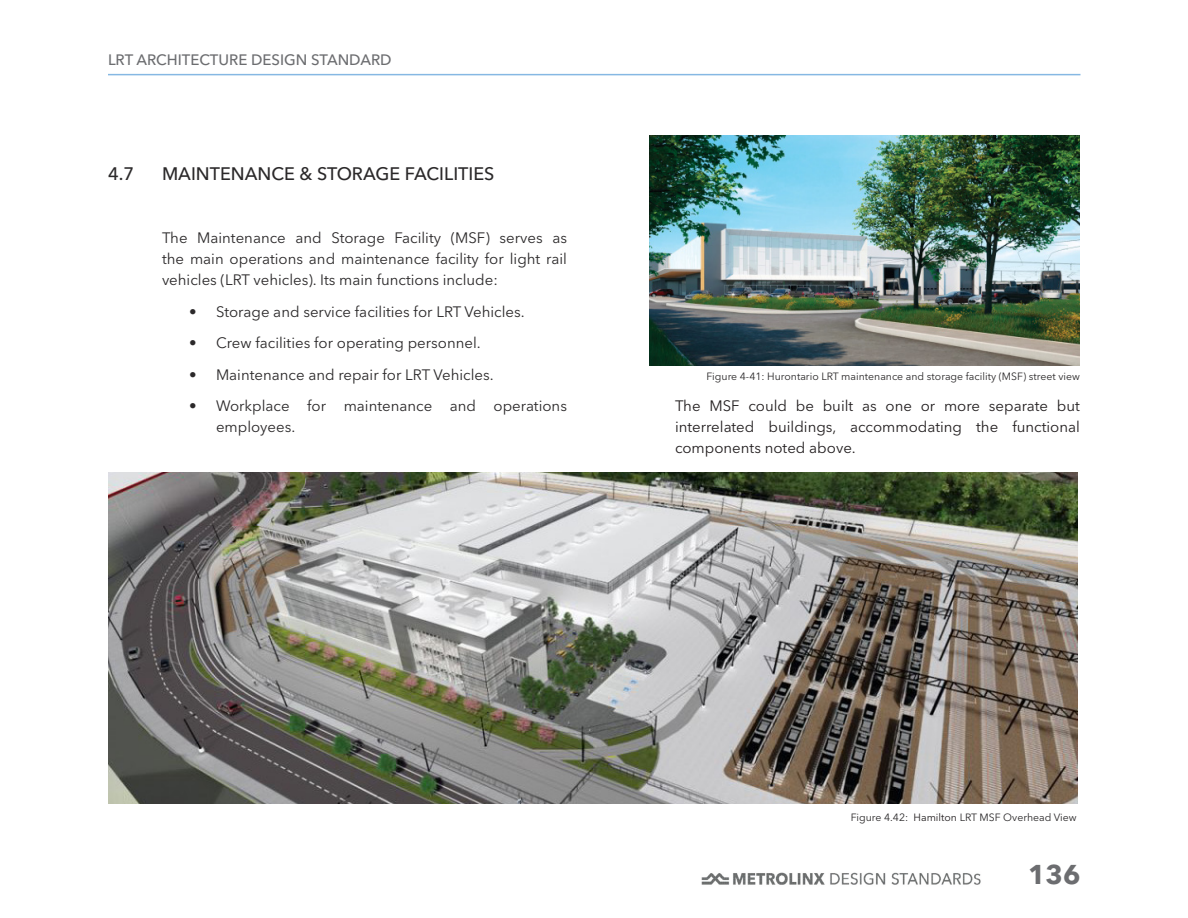
<style>
.page{position:relative;width:1188px;height:918px;background:#fff}
.page>*{position:absolute;margin:0;border:0;box-sizing:border-box;transform-origin:0 0}
.t1{font:700 27px "Avenir Next LT Pro";color:#6c6d70}
.t2{font:500 18px "Avenir Next LT Pro";color:#2b292a}
.Body_-_Indented{font:15px/21px "Avenir Next LT Pro";color:#2b292a;text-align:justify}
.Body_-_Indented-2{font:15px/21px "Avenir Next LT Pro";color:#231f20;text-align:justify}
.t3{font:500 15px "Avenir Next LT Pro";color:#6c6d70}
.Captions{font:10.5px "Avenir Next LT Pro";color:#2b292a}
.s1{color:#231f20}
</style>
<div class="page">
<img style="left:701px;top:872px;width:280px;height:13px">
<hr style="left:108px;top:74px;width:972px;height:1px;background:#86b8e3">
<img style="left:649px;top:135px;width:431px;height:231px">
<img style="left:108px;top:473px;width:969px;height:331px">
<p class="t3" style="left:108px;top:50px;width:285px">LRT ARCHITECTURE DESIGN STANDARD</p>
<p class="t2" style="left:108px;top:163px;width:28px">4.7</p>
<p class="t2" style="left:162px;top:163px;width:334px">MAINTENANCE &amp; STORAGE FACILITIES</p>
<p class="Body_-_Indented" style="left:162px;top:227px;width:407px">The Maintenance and Storage Facility (MSF) serves as the main operations and maintenance facility for light rail vehicles (LRT vehicles). Its main functions include:</p>
<p class="Body_-_Indented" style="left:189px;top:301px;width:337px">• Storage and service facilities for LRT Vehicles.</p>
<p class="Body_-_Indented" style="left:189px;top:332px;width:293px">• Crew facilities for operating personnel.</p>
<p class="Body_-_Indented" style="left:189px;top:364px;width:306px">• Maintenance and repair for LRT Vehicles.</p>
<p class="Body_-_Indented" style="left:216px;top:395px;width:353px;text-indent:-27px">• Workplace for maintenance and operations employees.</p>
<p class="Captions" style="left:707px;top:370px;width:375px">Figure 4-41: Hurontario LRT maintenance and storage facility (MSF) street view</p>
<p class="Body_-_Indented-2" style="left:675px;top:395px;width:406px">The MSF could be built as one or more separate but interrelated buildings, accommodating the functional components noted above.</p>
<p class="Captions" style="left:851px;top:811px;width:227px">Figure 4.42: <span class="s1">Hamilton</span> LRT MSF Overhead View</p>
<h1 class="t1" style="left:1028px;top:857px;width:54px">136</h1>
</div>
